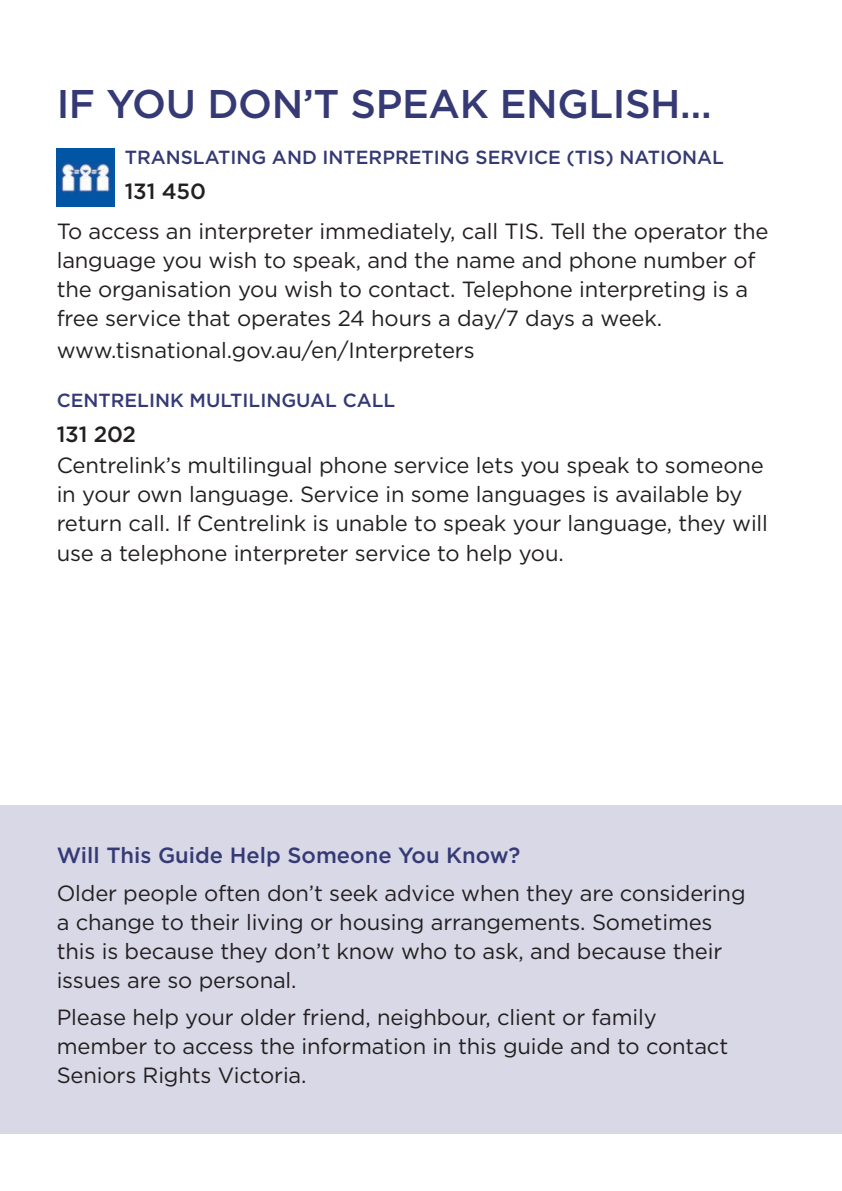
<style>
.page{position:relative;width:842px;height:1191px;background:#fff}
.page>*{position:absolute;margin:0;border:0;box-sizing:border-box;transform-origin:0 0}
.t1{font:500 40px "Gotham";letter-spacing:-.01em;color:#353a75}
.body{font:22px/29px "Gotham";letter-spacing:-.005em;color:#231f20}
.Sub_1{font:500 22px "Gotham";color:#353a75}
.body-2{font:500 22px "Gotham";letter-spacing:-.005em;color:#231f20}
.sub_3{font:500 19px "Gotham";color:#353a75}
</style>
<div class="page">
<div style="left:0;top:805px;width:842px;height:329px;background:#d8d8e7"></div>
<img style="left:56px;top:148px;width:58px;height:58px">
<p class="t1" style="left:57px;top:82px;width:657px">IF YOU DON’T SPEAK ENGLISH…</p>
<p class="sub_3" style="left:125px;top:147px;width:601px">TRANSLATING AND INTERPRETING SERVICE (TIS) NATIONAL</p>
<p class="body-2" style="left:125px;top:179px;width:83px">131 450</p>
<p class="body" style="left:57px;top:217px;width:713px">To access an interpreter immediately, call TIS. Tell the operator the language you wish to speak, and the name and phone number of the organisation you wish to contact. Telephone interpreting is a free service that operates 24 hours a day/7 days a week.</p>
<p class="body" style="left:57px;top:335px;width:419px">www.tisnational.gov.au/en/Interpreters</p>
<p class="sub_3" style="left:57px;top:389px;width:340px">CENTRELINK MULTILINGUAL CALL</p>
<p class="body-2" style="left:57px;top:421px;width:81px">131 202</p>
<p class="body" style="left:57px;top:451px;width:713px">Centrelink’s multilingual phone service lets you speak to someone in your own language. Service in some languages is available by return call. If Centrelink is unable to speak your language, they will use a telephone interpreter service to help you.</p>
<p class="Sub_1" style="left:57px;top:843px;width:465px">Will This Guide Help Someone You Know?</p>
<p class="body" style="left:57px;top:878px;width:690px">Older people often don’t seek advice when they are considering a change to their living or housing arrangements. Sometimes this is because they don’t know who to ask, and because their issues are so personal.</p>
<p class="body" style="left:57px;top:1002px;width:673px">Please help your older friend, neighbour, client or family member to access the information in this guide and to contact<br>Seniors Rights Victoria.</p>
</div>
